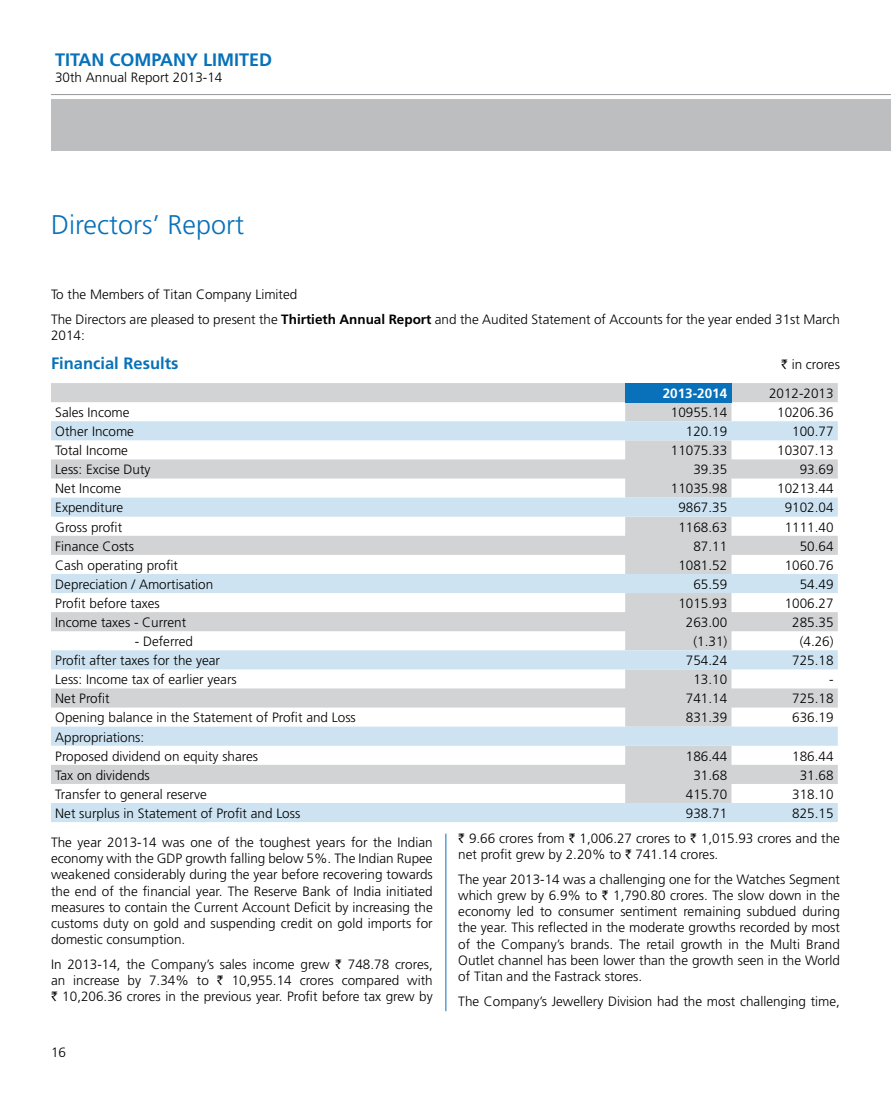
<style>
.page{position:relative;width:891px;height:1107px;background:#fff}
.page>*{position:absolute;margin:0;border:0;box-sizing:border-box;transform-origin:0 0}
.t1{font:300 27px "Frutiger";color:#0871b9}
.t2{font:700 18px "Frutiger";color:#0871b9}
.t3{font:700 16.5px "Frutiger";color:#0871b9}
.t4{font:300 13.5px/16.2px "Frutiger";color:#000}
.t5{font:700 13.5px "Frutiger";color:#fff}
.s1{font-weight:700}
.s2{font-family:"Rupee";font-weight:400}
</style>
<div class="page">
<hr style="left:51px;top:94px;width:840px;height:1px;background:#939598">
<div style="left:51px;top:99px;width:840px;height:51px;background:#bcbec0"></div>
<hr style="left:446px;top:834px;width:1px;height:177px;background:#0871b9">
<svg style="left:51px;top:383px;width:787px;height:38px;fill:#d1d3d4"></svg>
<div style="left:625px;top:383px;width:107px;height:19px;background:#0871b9"></div>
<svg style="left:51px;top:421px;width:787px;height:401px"></svg>
<h2 class="t2" style="left:55px;top:49px;width:219px">TITAN COMPANY LIMITED</h2>
<p class="t4" style="left:55px;top:70px;width:169px">30th Annual Report 2013-14</p>
<h1 class="t1" style="left:51px;top:209px;width:195px">Directors’ Report</h1>
<p class="t4" style="left:51px;top:282px;width:790px;line-height:24.8px">To the Members of Titan Company Limited<br>The Directors are pleased to present the <span class="s1">Thirtieth Annual Report</span> and the Audited Statement of Accounts for the year ended 31st March</p>
<p class="t4" style="left:51px;top:327px;width:35px">2014:</p>
<p class="t3" style="left:51px;top:353px;width:129px">Financial Results</p>
<p class="t4" style="left:781px;top:356px;width:60px"><span class="s2">`</span> in crores</p>
<p class="t5" style="left:663px;top:385px;width:66px">2013-2014</p>
<p class="t4" style="left:769px;top:385px;width:66px">2012-2013</p>
<p class="t4" style="left:55px;top:404px;width:76px">Sales Income</p>
<p class="t4" style="left:671px;top:404px;width:58px">10955.14</p>
<p class="t4" style="left:777px;top:404px;width:58px">10206.36</p>
<p class="t4" style="left:55px;top:423px;width:80px">Other Income</p>
<p class="t4" style="left:686px;top:423px;width:43px">120.19</p>
<p class="t4" style="left:792px;top:423px;width:43px">100.77</p>
<p class="t4" style="left:55px;top:442px;width:74px">Total Income</p>
<p class="t4" style="left:671px;top:442px;width:58px">11075.33</p>
<p class="t4" style="left:777px;top:442px;width:58px">10307.13</p>
<p class="t4" style="left:55px;top:461px;width:97px">Less: Excise Duty</p>
<p class="t4" style="left:693px;top:461px;width:35px">39.35</p>
<p class="t4" style="left:800px;top:461px;width:35px">93.69</p>
<p class="t4" style="left:55px;top:481px;width:68px">Net Income</p>
<p class="t4" style="left:671px;top:481px;width:58px">11035.98</p>
<p class="t4" style="left:777px;top:481px;width:58px">10213.44</p>
<p class="t4" style="left:55px;top:500px;width:70px">Expenditure</p>
<p class="t4" style="left:678px;top:500px;width:50px">9867.35</p>
<p class="t4" style="left:785px;top:500px;width:50px">9102.04</p>
<p class="t4" style="left:55px;top:519px;width:69px">Gross profit</p>
<p class="t4" style="left:678px;top:519px;width:50px">1168.63</p>
<p class="t4" style="left:785px;top:519px;width:50px">1111.40</p>
<p class="t4" style="left:55px;top:538px;width:80px">Finance Costs</p>
<p class="t4" style="left:693px;top:538px;width:35px">87.11</p>
<p class="t4" style="left:800px;top:538px;width:35px">50.64</p>
<p class="t4" style="left:55px;top:557px;width:124px">Cash operating profit</p>
<p class="t4" style="left:678px;top:557px;width:50px">1081.52</p>
<p class="t4" style="left:785px;top:557px;width:50px">1060.76</p>
<p class="t4" style="left:55px;top:576px;width:160px">Depreciation / Amortisation</p>
<p class="t4" style="left:693px;top:576px;width:35px">65.59</p>
<p class="t4" style="left:800px;top:576px;width:35px">54.49</p>
<p class="t4" style="left:55px;top:595px;width:106px">Profit before taxes</p>
<p class="t4" style="left:678px;top:595px;width:50px">1015.93</p>
<p class="t4" style="left:785px;top:595px;width:50px">1006.27</p>
<p class="t4" style="left:55px;top:614px;width:133px">Income taxes - Current</p>
<p class="t4" style="left:686px;top:614px;width:43px">263.00</p>
<p class="t4" style="left:792px;top:614px;width:43px">285.35</p>
<p class="t4" style="left:135px;top:633px;width:60px">- Deferred</p>
<p class="t4" style="left:693px;top:633px;width:35px">(1.31)</p>
<p class="t4" style="left:800px;top:633px;width:35px">(4.26)</p>
<p class="t4" style="left:55px;top:652px;width:166px">Profit after taxes for the year</p>
<p class="t4" style="left:686px;top:652px;width:43px">754.24</p>
<p class="t4" style="left:792px;top:652px;width:43px">725.18</p>
<p class="t4" style="left:55px;top:671px;width:183px">Less: Income tax of earlier years</p>
<p class="t4" style="left:693px;top:671px;width:35px">13.10</p>
<p class="t4" style="left:829px;top:671px;width:6px">-</p>
<p class="t4" style="left:55px;top:691px;width:56px">Net Profit</p>
<p class="t4" style="left:686px;top:691px;width:43px">741.14</p>
<p class="t4" style="left:792px;top:691px;width:43px">725.18</p>
<p class="t4" style="left:55px;top:710px;width:302px">Opening balance in the Statement of Profit and Loss</p>
<p class="t4" style="left:686px;top:710px;width:43px">831.39</p>
<p class="t4" style="left:792px;top:710px;width:43px">636.19</p>
<p class="t4" style="left:55px;top:727px;width:204px;line-height:19px">Appropriations:<br>Proposed dividend on equity shares</p>
<p class="t4" style="left:686px;top:748px;width:43px">186.44</p>
<p class="t4" style="left:792px;top:748px;width:43px">186.44</p>
<p class="t4" style="left:55px;top:767px;width:96px">Tax on dividends</p>
<p class="t4" style="left:693px;top:767px;width:35px">31.68</p>
<p class="t4" style="left:800px;top:767px;width:35px">31.68</p>
<p class="t4" style="left:55px;top:786px;width:153px">Transfer to general reserve</p>
<p class="t4" style="left:686px;top:786px;width:43px">415.70</p>
<p class="t4" style="left:792px;top:786px;width:43px">318.10</p>
<p class="t4" style="left:55px;top:805px;width:247px">Net surplus in Statement of Profit and Loss</p>
<p class="t4" style="left:686px;top:805px;width:43px">938.71</p>
<p class="t4" style="left:792px;top:805px;width:43px">825.15</p>
<p class="t4" style="left:51px;top:834px;width:383px;text-align:justify">The year 2013-14 was one of the toughest years for the Indian economy with the GDP growth falling below 5%. The Indian Rupee weakened considerably during the year before recovering towards the end of the financial year. The Reserve Bank of India initiated measures to contain the Current Account Deficit by increasing the customs duty on gold and suspending credit on gold imports for domestic consumption.</p>
<p class="t4" style="left:51px;top:956px;width:383px;text-align:justify">In 2013-14, the Company’s sales income grew <span class="s2">`</span> 748.78 crores, an increase by 7.34% to <span class="s2">`</span> 10,955.14 crores compared with <span class="s2">`</span> 10,206.36 crores in the previous year. Profit before tax grew by</p>
<p class="t4" style="left:458px;top:830px;width:383px"><span class="s2">`</span> 9.66 crores from <span class="s2">`</span> 1,006.27 crores to <span class="s2">`</span> 1,015.93 crores and the net profit grew by 2.20% to <span class="s2">`</span> 741.14 crores.</p>
<p class="t4" style="left:458px;top:871px;width:383px;text-align:justify">The year 2013-14 was a challenging one for the Watches Segment which grew by 6.9% to <span class="s2">`</span> 1,790.80 crores. The slow down in the economy led to consumer sentiment remaining subdued during the year. This reflected in the moderate growths recorded by most of the Company’s brands. The retail growth in the Multi Brand Outlet channel has been lower than the growth seen in the World of Titan and the Fastrack stores.</p>
<p class="t4" style="left:458px;top:993px;width:383px">The Company’s Jewellery Division had the most challenging time,</p>
<p class="t4" style="left:51px;top:1044px;width:17px">16</p>
</div>
